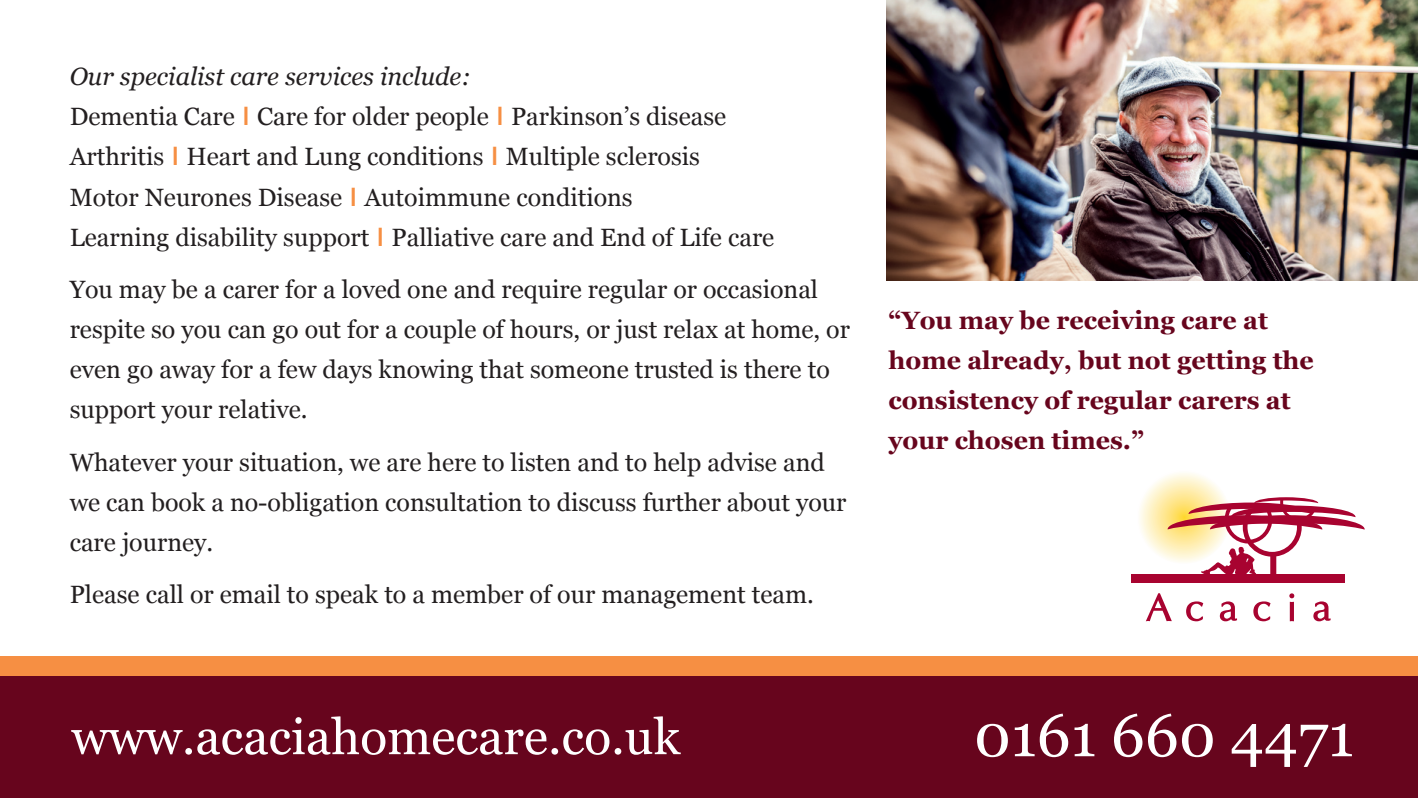
<style>
.page{position:relative;width:1418px;height:798px;background:#fff}
.page>*{position:absolute;margin:0;border:0;box-sizing:border-box;transform-origin:0 0}
.t1{font:60px "Georgia";color:#fff}
.t2{font:50px "Georgia";color:#fff}
.t3{font:25px/40px "Georgia";color:#231f20}
.t4{font:700 25px/40px "Georgia";color:#67051d}
.s1{font-style:italic}
.s2{font-family:"Gotham";font-weight:500;color:#f68f43}
</style>
<div class="page">
<div style="left:0;top:656px;width:1417px;height:123px;background:#f68f43"></div>
<svg style="left:1146px;top:593px;width:25px;height:28px"></svg>
<svg style="left:1186px;top:601px;width:17px;height:20px"></svg>
<svg style="left:1219px;top:601px;width:17px;height:20px"></svg>
<svg style="left:1253px;top:601px;width:17px;height:20px"></svg>
<svg style="left:1289px;top:593px;width:5px;height:28px"></svg>
<svg style="left:1313px;top:601px;width:17px;height:20px"></svg>
<svg style="left:1137px;top:470px;width:93px;height:93px"></svg>
<svg style="left:1167px;top:497px;width:197px;height:78px"></svg>
<div style="left:1131px;top:573px;width:213px;height:9px;background:#a80330"></div>
<div style="left:0;top:676px;width:1417px;height:121px;background:#67051d"></div>
<img style="left:886px;top:0;width:531px;height:280px">
<p class="t3" style="left:70px;top:57px;width:706px"><span class="s1">Our specialist care services include:<br></span>Dementia Care <span class="s2">l</span> Care for older people <span class="s2">l</span> Parkinson’s disease Arthritis <span class="s2">l</span> Heart and Lung conditions <span class="s2">l</span> Multiple sclerosis Motor Neurones Disease <span class="s2">l</span> Autoimmune conditions<br>Learning disability support <span class="s2">l</span> Palliative care and End of Life care</p>
<p class="t3" style="left:70px;top:269px;width:781px">You may be a carer for a loved one and require regular or occasional respite so you can go out for a couple of hours, or just relax at home, or even go away for a few days knowing that someone trusted is there to support your relative.</p>
<p class="t3" style="left:70px;top:442px;width:778px">Whatever your situation, we are here to listen and to help advise and we can book a no-obligation consultation to discuss further about your care journey.</p>
<p class="t3" style="left:70px;top:574px;width:745px">Please call or email to speak to a member of our management team.</p>
<p class="t4" style="left:888px;top:300px;width:427px">“You may be receiving care at home already, but not getting the consistency of regular carers at your chosen times.”</p>
<h2 class="t2" style="left:71px;top:708px;width:610px">www.acaciahomecare.co.uk</h2>
<h1 class="t1" style="left:974px;top:701px;width:381px">0161 660 4471</h1>
</div>
